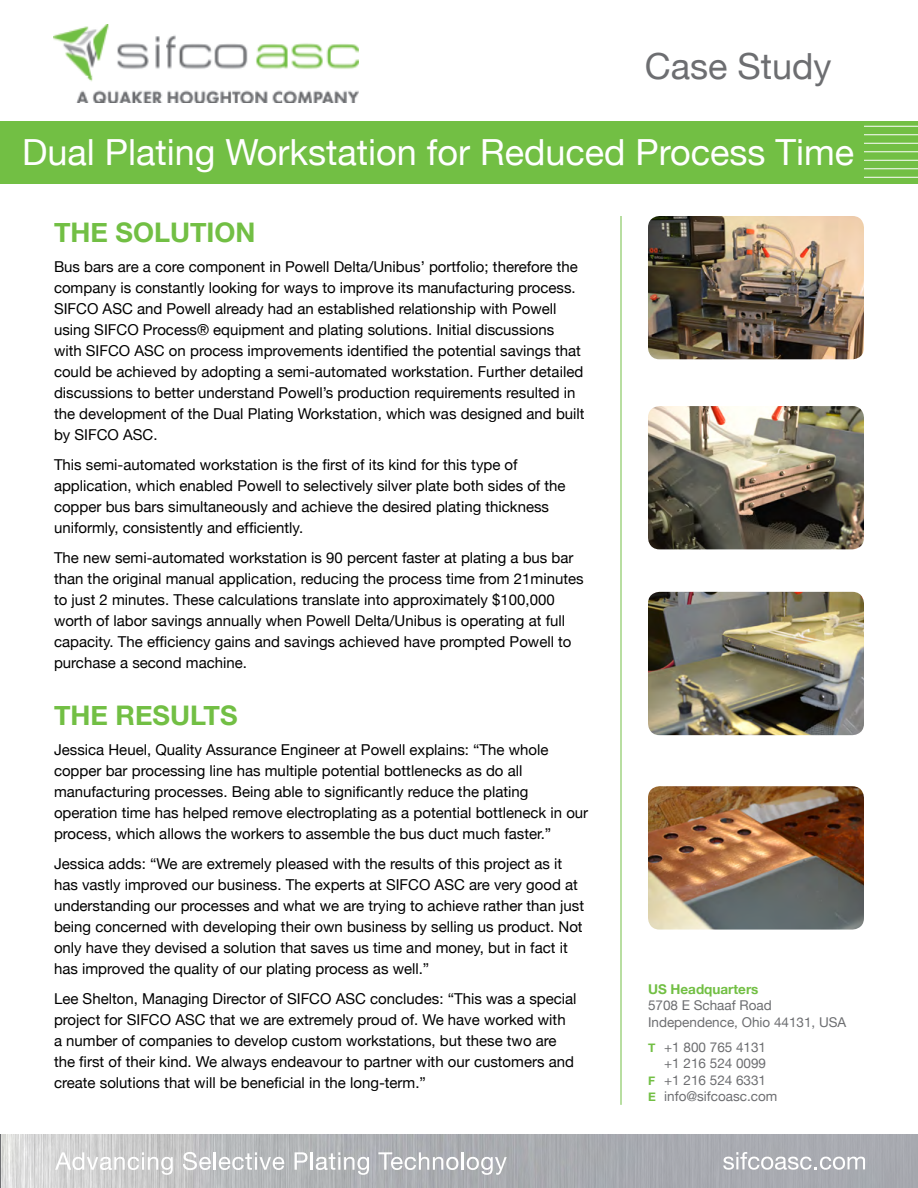
<style>
.page{position:relative;width:918px;height:1188px;background:#fff}
.page>*{position:absolute;margin:0;border:0;box-sizing:border-box;transform-origin:0 0}
.t1{font:36px "Helvetica Neue";color:#fff}
.t2{font:36px "Helvetica Neue";color:#6d6e71}
.t3{font:700 27px "Helvetica Neue";color:#72bf44}
.t4{font:15px/21px "Helvetica Neue";color:#000}
.t5{font:13.5px/16.5px "Helvetica Neue";color:#6d6e71}
.t6{font:700 13.5px "Helvetica Neue";color:#72bf44}
.s1{font-weight:700;font-size:12px;color:#72bf44}
</style>
<div class="page">
<div style="left:0;top:122px;width:918px;height:62px;background:#72bf44"></div>
<img style="left:648px;top:216px;width:216px;height:143px">
<img style="left:648px;top:406px;width:216px;height:143px">
<hr style="left:864px;top:126px;width:54px;height:1px;background:#fff">
<hr style="left:864px;top:134px;width:54px;height:1px;background:#fff">
<hr style="left:864px;top:143px;width:54px;height:1px;background:#fff">
<hr style="left:864px;top:151px;width:54px;height:1px;background:#fff">
<hr style="left:864px;top:160px;width:54px;height:1px;background:#fff">
<hr style="left:864px;top:168px;width:54px;height:1px;background:#fff">
<hr style="left:864px;top:177px;width:54px;height:1px;background:#fff">
<hr style="left:621px;top:216px;width:1px;height:889px;background:#72bf44">
<img style="left:1px;top:1134px;width:917px;height:54px">
<svg style="left:55px;top:1152px;width:118px;height:23px"></svg>
<svg style="left:183px;top:1152px;width:101px;height:18px"></svg>
<svg style="left:295px;top:1152px;width:74px;height:23px"></svg>
<svg style="left:378px;top:1152px;width:129px;height:23px"></svg>
<svg style="left:723px;top:1152px;width:142px;height:18px"></svg>
<img style="left:648px;top:592px;width:216px;height:143px">
<img style="left:648px;top:786px;width:216px;height:144px">
<img style="left:54px;top:25px;width:305px;height:78px">
<h1 class="t2" style="left:645px;top:44px;width:188px">Case Study</h1>
<h1 class="t1" style="left:22px;top:131px;width:834px">Dual Plating Workstation for Reduced Process Time</h1>
<h2 class="t3" style="left:54px;top:216px;width:203px">THE SOLUTION</h2>
<p class="t4" style="left:54px;top:256px;width:532px">Bus bars are a core component in Powell Delta/Unibus’ portfolio; therefore the company is constantly looking for ways to improve its manufacturing process.<br>SIFCO ASC and Powell already had an established relationship with Powell using SIFCO Process® equipment and plating solutions. Initial discussions with SIFCO ASC on process improvements identified the potential savings that could be achieved by adopting a semi-automated workstation. Further detailed discussions to better understand Powell’s production requirements resulted in the development of the Dual Plating Workstation, which was designed and built by SIFCO ASC.</p>
<p class="t4" style="left:54px;top:454px;width:513px">This semi-automated workstation is the first of its kind for this type of application, which enabled Powell to selectively silver plate both sides of the copper bus bars simultaneously and achieve the desired plating thickness uniformly, consistently and efficiently.</p>
<p class="t4" style="left:54px;top:547px;width:531px">The new semi-automated workstation is 90 percent faster at plating a bus bar than the original manual application, reducing the process time from 21minutes to just 2 minutes. These calculations translate into approximately $100,000 worth of labor savings annually when Powell Delta/Unibus is operating at full capacity. The efficiency gains and savings achieved have prompted Powell to purchase a second machine.</p>
<h2 class="t3" style="left:54px;top:699px;width:185px">THE RESULTS</h2>
<p class="t4" style="left:54px;top:739px;width:536px">Jessica Heuel, Quality Assurance Engineer at Powell explains: “The whole copper bar processing line has multiple potential bottlenecks as do all manufacturing processes. Being able to significantly reduce the plating operation time has helped remove electroplating as a potential bottleneck in our process, which allows the workers to assemble the bus duct much faster.”</p>
<p class="t4" style="left:54px;top:853px;width:532px">Jessica adds: “We are extremely pleased with the results of this project as it has vastly improved our business. The experts at SIFCO ASC are very good at understanding our processes and what we are trying to achieve rather than just being concerned with developing their own business by selling us product. Not only have they devised a solution that saves us time and money, but in fact it has improved the quality of our plating process as well.”</p>
<p class="t4" style="left:54px;top:988px;width:524px">Lee Shelton, Managing Director of SIFCO ASC concludes: “This was a special project for SIFCO ASC that we are extremely proud of. We have worked with a number of companies to develop custom workstations, but these two are the first of their kind. We always endeavour to partner with our customers and create solutions that will be beneficial in the long-term.”</p>
<p class="t6" style="left:648px;top:981px;width:112px">US Headquarters</p>
<p class="t5" style="left:648px;top:997px;width:200px">5708 E Schaaf Road<br>Independence, Ohio 44131, USA</p>
<p class="t5" style="left:648px;top:1038px;width:120px"><span class="s1">T</span> +1 800 765 4131</p>
<p class="t5" style="left:664px;top:1055px;width:103px">+1 216 524 0099</p>
<p class="t5" style="left:648px;top:1071px;width:120px"><span class="s1">F</span> +1 216 524 6331</p>
<p class="t5" style="left:648px;top:1088px;width:131px"><span class="s1">E</span> info@sifcoasc.com</p>
</div>
